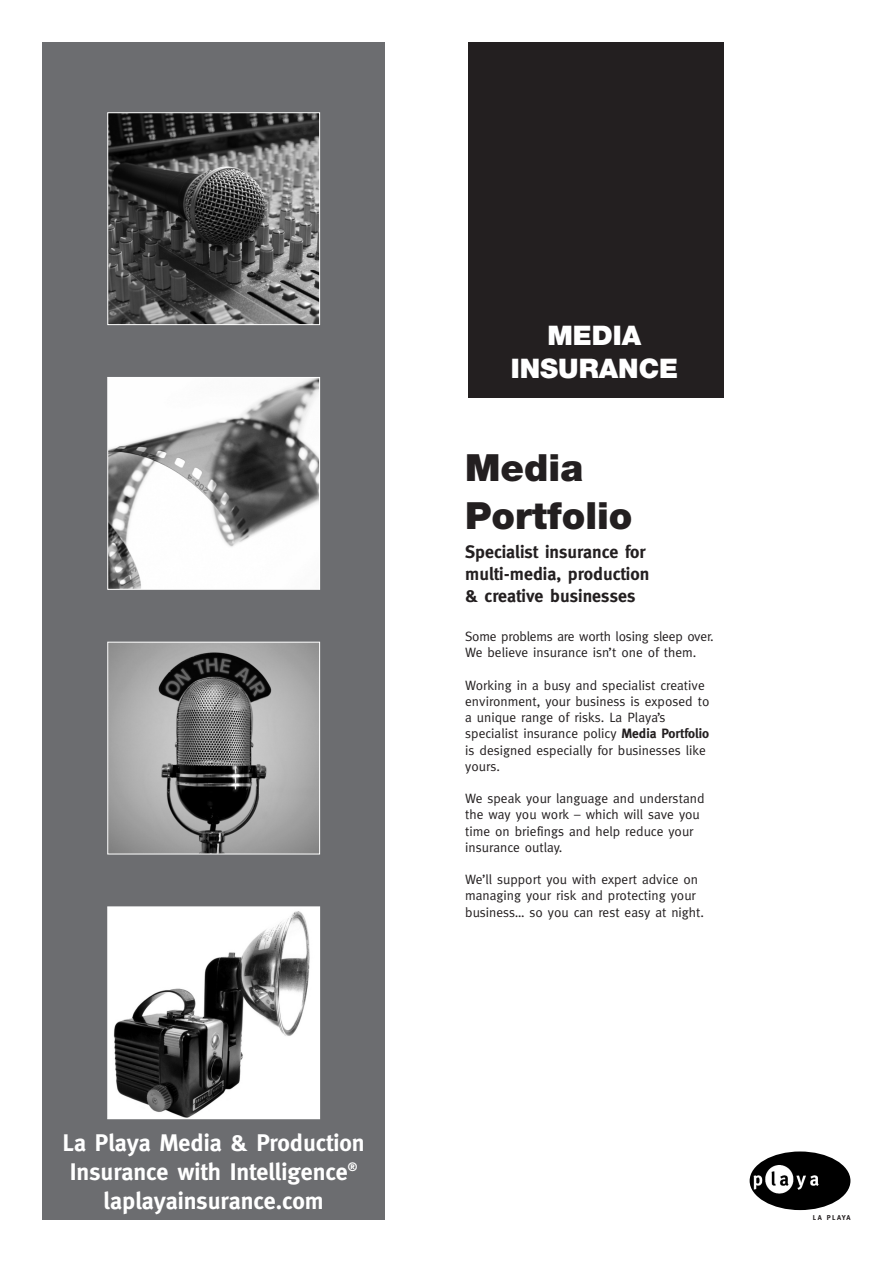
<style>
.page{position:relative;width:893px;height:1263px;background:#fff}
.page>*{position:absolute;margin:0;border:0;box-sizing:border-box;transform-origin:0 0}
.t1{font:900 37.5px/47.7px "Helvetica Neue";color:#231f20}
.t2{font:900 27px/33px "Helvetica Neue";color:#fff;text-align:center}
.t3{font:700 24px/28.8px "Meta";color:#fff;text-align:center}
.t4{font:700 18px/21.6px "Meta";color:#231f20}
.t5{font:13.5px/16.2px "Meta";color:#231f20}
.t6{font:700 7.05px "Meta";letter-spacing:.19em;color:#231f20}
.s1{font-weight:700}
</style>
<div class="page">
<img style="left:750px;top:1151px;width:100px;height:59px;border-radius:50%">
<div style="left:43px;top:43px;width:342px;height:1177px;background:#6c6d70"></div>
<div style="left:468px;top:43px;width:255px;height:355px;background:#231f20"></div>
<img style="left:109px;top:908px;width:209px;height:209px">
<div style="left:107px;top:906px;width:213px;height:213px;border:1px solid #fff"></div>
<img style="left:109px;top:644px;width:209px;height:208px">
<div style="left:107px;top:642px;width:213px;height:212px;border:1px solid #fff"></div>
<img style="left:109px;top:379px;width:209px;height:209px">
<div style="left:107px;top:377px;width:213px;height:213px;border:1px solid #fff"></div>
<img style="left:109px;top:114px;width:209px;height:209px">
<div style="left:107px;top:112px;width:213px;height:213px;border:1px solid #fff"></div>
<h3 class="t3" style="left:63px;top:1128px;width:304px">La Playa Media &amp; Production<br>Insurance with Intelligence<sup>® </sup>laplayainsurance.com</h3>
<h2 class="t2" style="left:511px;top:322px;width:169px">MEDIA<br>INSURANCE</h2>
<h1 class="t1" style="left:465px;top:447px;width:169px">Media<br>Portfolio</h1>
<h3 class="t4" style="left:465px;top:541px;width:186px">Specialist insurance for multi-media, production &amp; creative businesses</h3>
<p class="t5" style="left:465px;top:628px;width:250px">Some problems are worth losing sleep over.<br>We believe insurance isn’t one of them.</p>
<p class="t5" style="left:465px;top:677px;width:246px">Working in a busy and specialist creative environment, your business is exposed to a unique range of risks. La Playa’s specialist insurance policy <span class="s1">Media Portfolio </span>is designed especially for businesses like yours.</p>
<p class="t5" style="left:465px;top:790px;width:241px">We speak your language and understand the way you work – which will save you time on briefings and help reduce your insurance outlay.</p>
<p class="t5" style="left:465px;top:871px;width:240px">We’ll support you with expert advice on managing your risk and protecting your business… so you can rest easy at night.</p>
<p class="t6" style="left:813px;top:1213px;width:39px">LA PLAYA</p>
</div>
